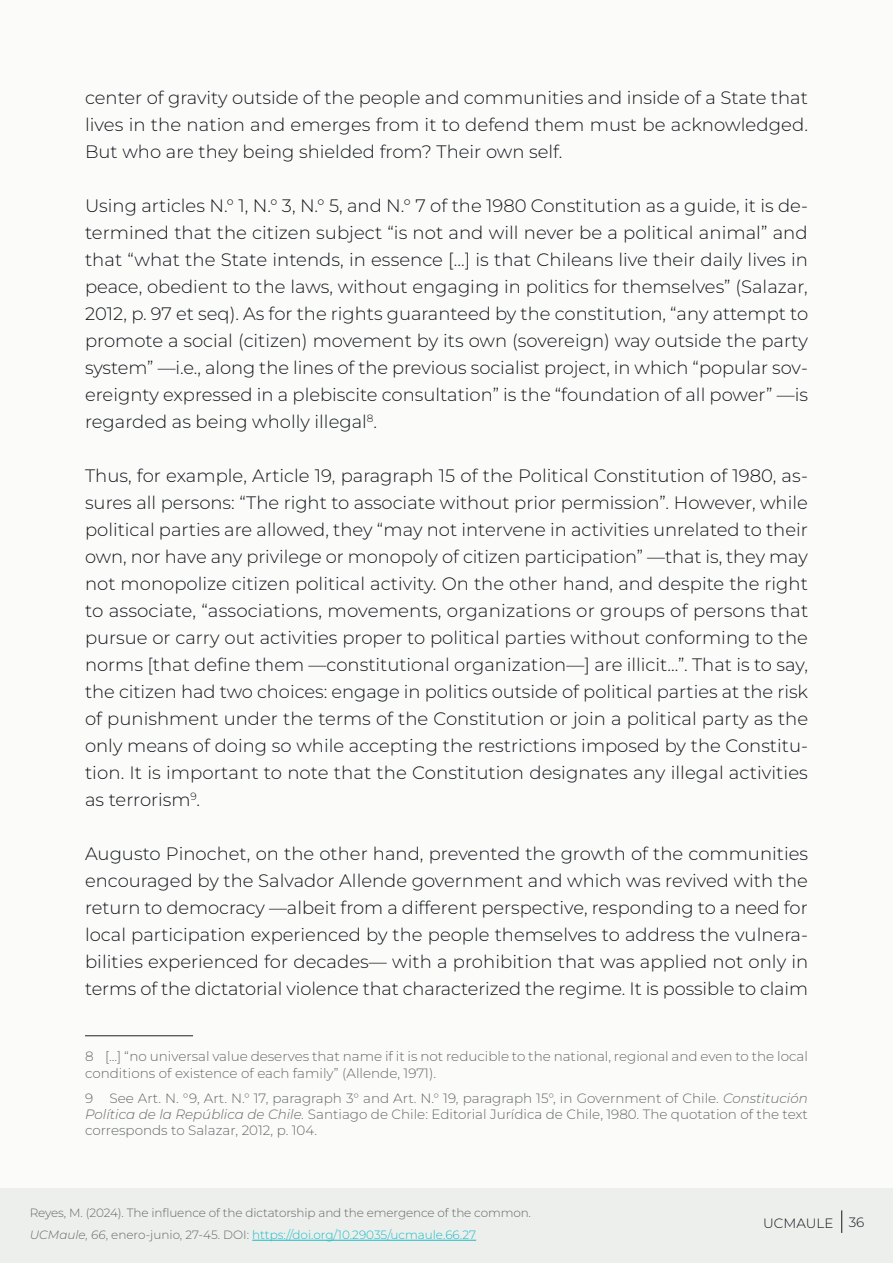
<style>
.page{position:relative;width:893px;height:1263px;background:#fbfbfa}
.page>*{position:absolute;margin:0;border:0;box-sizing:border-box;transform-origin:0 0}
.t1{font:300 18px/27px "Montserrat";color:#13161c;text-align:justify}
.t2{font:300 13.5px/16.2px "Montserrat";color:#646969}
.t3{font:300 13.5px "Montserrat";color:#13161c}
.t4{font:300 12px "Montserrat";letter-spacing:-.01em;color:#646969}
.t5{font:300 12px "Montserrat";color:#19bcc6}
.s1{font-style:italic}
.s2{font-style:italic;color:#646969}
.s3{color:#646969}
</style>
<div class="page">
<div style="left:0;top:1188px;width:893px;height:75px;background:#edefed"></div>
<svg style="left:841px;top:1210px;width:1px;height:23px"></svg>
<hr style="left:252px;top:1240px;width:224px;height:1px;background:#19bcc6">
<hr style="left:85px;top:1035px;width:108px;height:1px;background:#231f20">
<p class="t1" style="left:85px;top:83px;width:724px">center of gravity outside of the people and communities and inside of a State that lives in the nation and emerges from it to defend them must be acknowledged.<br>But who are they being shielded from? Their own self.</p>
<p class="t1" style="left:85px;top:191px;width:725px">Using articles N.° 1, N.° 3, N.° 5, and N.° 7 of the 1980 Constitution as a guide, it is de&shy;termined that the citizen subject “is not and will never be a political animal” and that “what the State intends, in essence [...] is that Chileans live their daily lives in peace, obedient to the laws, without engaging in politics for themselves” (Salazar, 2012, p. 97 et seq). As for the rights guaranteed by the constitution, “any attempt to promote a social (citizen) movement by its own (sovereign) way outside the party system” —i.e., along the lines of the previous socialist project, in which “popular sov&shy;ereignty expressed in a plebiscite consultation” is the “foundation of all power” —is regarded as being wholly illegal<sup>8</sup>.</p>
<p class="t1" style="left:85px;top:461px;width:725px">Thus, for example, Article 19, paragraph 15 of the Political Constitution of 1980, as&shy;sures all persons: “The right to associate without prior permission”. However, while political parties are allowed, they “may not intervene in activities unrelated to their own, nor have any privilege or monopoly of citizen participation” —that is, they may not monopolize citizen political activity. On the other hand, and despite the right to associate, “associations, movements, organizations or groups of persons that pursue or carry out activities proper to political parties without conforming to the norms [that define them —constitutional organization—] are illicit...”. That is to say, the citizen had two choices: engage in politics outside of political parties at the risk of punishment under the terms of the Constitution or join a political party as the only means of doing so while accepting the restrictions imposed by the Constitu&shy;tion. It is important to note that the Constitution designates any illegal activities as terrorism<sup>9</sup>.</p>
<p class="t1" style="left:85px;top:839px;width:725px">Augusto Pinochet, on the other hand, prevented the growth of the communities encouraged by the Salvador Allende government and which was revived with the return to democracy —albeit from a different perspective, responding to a need for local participation experienced by the people themselves to address the vulnera&shy;bilities experienced for decades— with a prohibition that was applied not only in terms of the dictatorial violence that characterized the regime. It is possible to claim</p>
<p class="t2" style="left:85px;top:1048px;width:724px">8 [...] “no universal value deserves that name if it is not reducible to the national, regional and even to the local conditions of existence of each family” (Allende, 1971).</p>
<p class="t2" style="left:85px;top:1090px;width:724px;text-align:justify">9 See Art. N. °9, Art. N.° 17, paragraph 3° and Art. N.° 19, paragraph 15°, in Government of Chile. <span class="s1">Constitución Política de la República de Chile.</span> Santiago de Chile: Editorial Jurídica de Chile, 1980. The quotation of the text corresponds to Salazar, 2012, p. 104.</p>
<p class="t4" style="left:30px;top:1205px;width:503px">Reyes, M. (2024). The influence of the dictatorship and the emergence of the common.</p>
<p class="t5" style="left:30px;top:1226px;width:448px"><span class="s2">UCMaule, 66</span><span class="s3">, enero-junio, 27-45. DOI:</span> https://doi.org/10.29035/ucmaule.66.27</p>
<p class="t3" style="left:763px;top:1214px;width:103px">UCMAULE 36</p>
</div>
